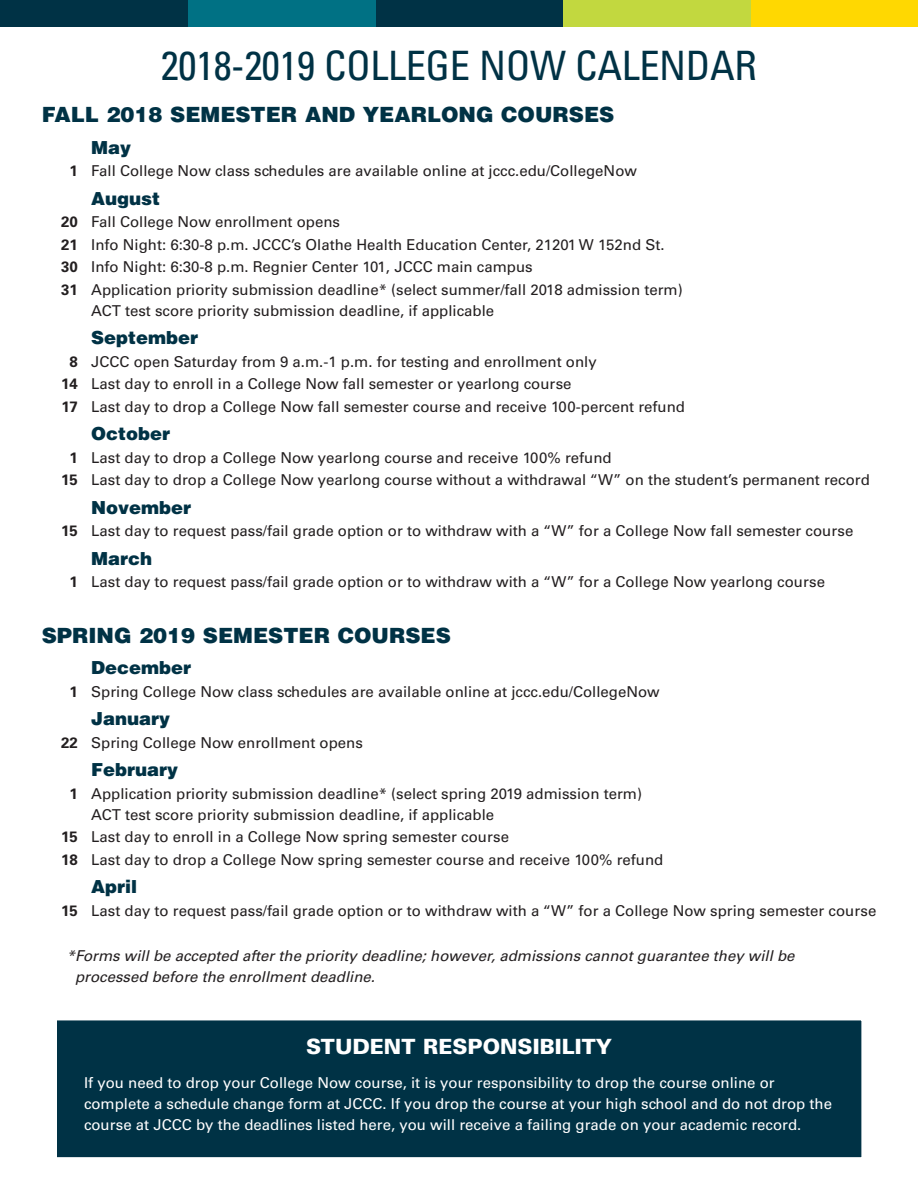
<style>
.page{position:relative;width:918px;height:1188px;background:#fff}
.page>*{position:absolute;margin:0;border:0;box-sizing:border-box;transform-origin:0 0}
.head2{font:condensed 40.5px "Univers LT Std";letter-spacing:-.01em;color:#003245}
.Semester{font:900 21px "Helvetica LT Std";color:#003245}
.Sub-white{font:900 21px "Univers LT Std";color:#fff}
.month{font:900 18px "Helvetica LT Std";color:#003245}
.deadlines{font:15px/21px "Univers LT Std";color:#231f20}
.body-white{font:15px/21px "Univers LT Std";color:#fff}
.deadlines-2{font:italic 15px/21px "Univers LT Std";color:#231f20}
.s1{font-weight:700}
</style>
<div class="page">
<div style="left:0;top:0;width:188px;height:27px;background:#003245"></div>
<div style="left:188px;top:0;width:188px;height:27px;background:#007184"></div>
<div style="left:376px;top:0;width:188px;height:27px;background:#003245"></div>
<div style="left:564px;top:0;width:187px;height:27px;background:#c2d83f"></div>
<div style="left:751px;top:0;width:167px;height:27px;background:#ffd801"></div>
<div style="left:56px;top:1019px;width:807px;height:140px;background:#003245"></div>
<div style="left:54px;top:1017px;width:810px;height:143px;border:3px solid #fff"></div>
<p class="head2" style="left:161px;top:40px;width:597px">2018-2019 COLLEGE NOW CALENDAR</p>
<p class="Semester" style="left:42px;top:101px;width:574px">FALL 2018 SEMESTER AND YEARLONG COURSES</p>
<p class="month" style="left:91px;top:136px;width:41px">May</p>
<p class="deadlines" style="left:69px;top:161px;width:569px"><span class="s1">1</span> Fall College Now class schedules are available online at jccc.edu/CollegeNow</p>
<p class="month" style="left:91px;top:187px;width:71px">August</p>
<p class="deadlines" style="left:61px;top:212px;width:281px"><span class="s1">20</span> Fall College Now enrollment opens</p>
<p class="deadlines" style="left:61px;top:234px;width:605px"><span class="s1">21</span> Info Night: 6:30-8 p.m. JCCC’s Olathe Health Education Center, 21201 W 152nd St.</p>
<p class="deadlines" style="left:61px;top:257px;width:473px"><span class="s1">30</span> Info Night: 6:30-8 p.m. Regnier Center 101, JCCC main campus</p>
<p class="deadlines" style="left:91px;top:279px;width:593px;text-indent:-30px"><span class="s1">31</span> Application priority submission deadline* (select summer/fall 2018 admission term)<br>ACT test score priority submission deadline, if applicable</p>
<p class="month" style="left:91px;top:326px;width:109px">September</p>
<p class="deadlines" style="left:69px;top:351px;width:529px"><span class="s1">8</span> JCCC open Saturday from 9 a.m.-1 p.m. for testing and enrollment only</p>
<p class="deadlines" style="left:61px;top:374px;width:512px"><span class="s1">14</span> Last day to enroll in a College Now fall semester or yearlong course</p>
<p class="deadlines" style="left:61px;top:396px;width:625px"><span class="s1">17</span> Last day to drop a College Now fall semester course and receive 100-percent refund</p>
<p class="month" style="left:91px;top:422px;width:81px">October</p>
<p class="deadlines" style="left:69px;top:447px;width:544px"><span class="s1">1</span> Last day to drop a College Now yearlong course and receive 100% refund</p>
<p class="deadlines" style="left:61px;top:470px;width:810px"><span class="s1">15</span> Last day to drop a College Now yearlong course without a withdrawal “W” on the student’s permanent record</p>
<p class="month" style="left:91px;top:496px;width:102px">November</p>
<p class="deadlines" style="left:61px;top:521px;width:794px"><span class="s1">15</span> Last day to request pass/fail grade option or to withdraw with a “W” for a College Now fall semester course</p>
<p class="month" style="left:91px;top:547px;width:63px">March</p>
<p class="deadlines" style="left:69px;top:572px;width:757px"><span class="s1">1</span> Last day to request pass/fail grade option or to withdraw with a “W” for a College Now yearlong course</p>
<p class="Semester" style="left:42px;top:622px;width:411px">SPRING 2019 SEMESTER COURSES</p>
<p class="month" style="left:91px;top:656px;width:102px">December</p>
<p class="deadlines" style="left:69px;top:681px;width:592px"><span class="s1">1</span> Spring College Now class schedules are available online at jccc.edu/CollegeNow</p>
<p class="month" style="left:91px;top:707px;width:81px">January</p>
<p class="deadlines" style="left:61px;top:732px;width:303px"><span class="s1">22</span> Spring College Now enrollment opens</p>
<p class="month" style="left:91px;top:758px;width:89px">February</p>
<p class="deadlines" style="left:91px;top:783px;width:552px;text-indent:-22px"><span class="s1">1</span> Application priority submission deadline* (select spring 2019 admission term)<br>ACT test score priority submission deadline, if applicable</p>
<p class="deadlines" style="left:61px;top:827px;width:450px"><span class="s1">15</span> Last day to enroll in a College Now spring semester course</p>
<p class="deadlines" style="left:61px;top:849px;width:604px"><span class="s1">18</span> Last day to drop a College Now spring semester course and receive 100% refund</p>
<p class="month" style="left:91px;top:875px;width:47px">April</p>
<p class="deadlines" style="left:61px;top:900px;width:817px"><span class="s1">15</span> Last day to request pass/fail grade option or to withdraw with a “W” for a College Now spring semester course</p>
<p class="deadlines-2" style="left:75px;top:945px;width:721px;text-indent:-8px">*Forms will be accepted after the priority deadline; however, admissions cannot guarantee they will be processed before the enrollment deadline.</p>
<p class="Sub-white" style="left:306px;top:1033px;width:307px">STUDENT RESPONSIBILITY</p>
<p class="body-white" style="left:84px;top:1072px;width:750px">If you need to drop your College Now course, it is your responsibility to drop the course online or complete a schedule change form at JCCC. If you drop the course at your high school and do not drop the course at JCCC by the deadlines listed here, you will receive a failing grade on your academic record.</p>
</div>
